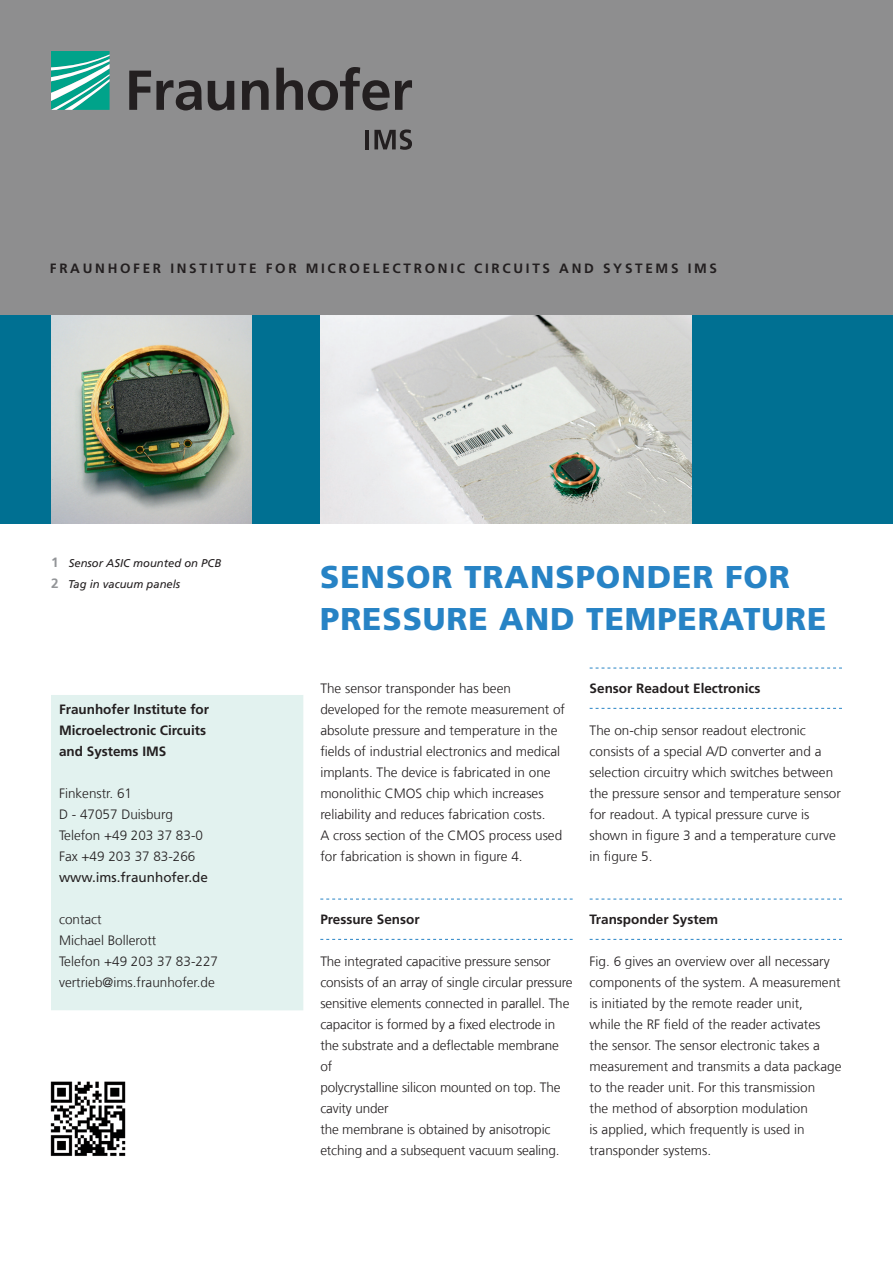
<style>
.page{position:relative;width:893px;height:1263px;background:#fff}
.page>*{position:absolute;margin:0;border:0;box-sizing:border-box;transform-origin:0 0}
.t1{font:900 31.5px/42px "Frutiger LT Com";letter-spacing:.03em;color:#2783c5}
.t2{font:300 13.5px/21px "Frutiger LT Com";color:#231f20}
.t3{font:700 13.5px/21px "Frutiger LT Com";color:#231f20}
.t4{font:13.5px "Frutiger LT Com";color:#231f20}
.t5{font:700 13.5px "Frutiger LT Com";letter-spacing:.2em;color:#231f20}
.t6{font:italic 11.25px/21px "Frutiger LT Com";color:#231f20}
.s1{font-weight:700;font-style:normal;font-size:13.5px;color:#939598}
</style>
<div class="page">
<div style="left:0;top:0;width:893px;height:315px;background:#8e8e8f"></div>
<svg style="left:320px;top:899px;width:253px;height:1px"></svg>
<svg style="left:320px;top:939px;width:253px;height:1px"></svg>
<svg style="left:590px;top:668px;width:252px;height:1px"></svg>
<svg style="left:590px;top:708px;width:252px;height:1px"></svg>
<svg style="left:590px;top:899px;width:252px;height:1px"></svg>
<svg style="left:590px;top:939px;width:252px;height:1px"></svg>
<div style="left:51px;top:695px;width:252px;height:315px;background:#e2f2ef"></div>
<svg style="left:51px;top:51px;width:59px;height:59px;background:#49baa9"></svg>
<svg style="left:129px;top:67px;width:283px;height:43px"></svg>
<hr style="left:365px;top:130px;width:4px;height:19px;background:#231f20">
<svg style="left:374px;top:129px;width:38px;height:21px"></svg>
<div style="left:0;top:315px;width:893px;height:208px;background:#007092"></div>
<img style="left:320px;top:315px;width:372px;height:208px">
<img style="left:51px;top:315px;width:200px;height:208px">
<img style="left:50px;top:1081px;width:76px;height:75px">
<p class="t5" style="left:50px;top:260px;width:131px">FRAUNHOFER institute</p>
<p class="t3" style="left:266px;top:258px;width:11px">for</p>
<p class="t3" style="left:306px;top:258px;width:12px">microe</p>
<p class="t3" style="left:373px;top:258px;width:21px">lectronic</p>
<p class="t3" style="left:474px;top:258px;width:11px">circuits</p>
<p class="t3" style="left:559px;top:258px;width:78px">an d systems</p>
<p class="t3" style="left:688px;top:258px;width:11px">ims</p>
<p class="t6" style="left:51px;top:553px;width:172px"><span class="s1">1</span> Sensor ASIC mounted on PCB<br><span class="s1">2</span> Tag in vacuum panels</p>
<p class="t3" style="left:59px;top:699px;width:152px">Fraunhofer Institute for<br>Microelectronic Circuits and Systems IMS</p>
<p class="t2" style="left:59px;top:783px;width:145px">Finkenstr. 61<br>D - 47057 Duisburg<br>Telefon +49 203 37 83-0<br>Fax +49 203 37 83-266</p>
<p class="t4" style="left:59px;top:869px;width:150px">www.ims.fraunhofer.de</p>
<p class="t2" style="left:59px;top:909px;width:160px">contact<br>Michael Bollerott<br>Telefon +49 203 37 83-227 vertrieb@ims.fraunhofer.de</p>
<h1 class="t1" style="left:320px;top:556px;width:508px">SENSOR TRANSPONDER FOR<br>PRESSURE AND TEMPERATURE</h1>
<p class="t2" style="left:320px;top:678px;width:246px">The sensor transponder has been developed for the remote measurement of absolute pressure and temperature in the fields of industrial electronics and medical implants. The device is fabricated in one monolithic CMOS chip which increases reliability and reduces fabrication costs.<br>A cross section of the CMOS process used for fabrication is shown in figure 4.</p>
<p class="t3" style="left:590px;top:678px;width:172px">Sensor Readout Electronics</p>
<p class="t2" style="left:590px;top:720px;width:253px">The on-chip sensor readout electronic consists of a special A/D converter and a selection circuitry which switches between the pressure sensor and temperature sensor for readout. A typical pressure curve is shown in figure 3 and a temperature curve in figure 5.</p>
<p class="t3" style="left:320px;top:909px;width:101px">Pressure Sensor</p>
<p class="t2" style="left:320px;top:951px;width:254px">The integrated capacitive pressure sensor consists of an array of single circular pressure sensitive elements connected in parallel. The capacitor is formed by a fixed electrode in the substrate and a deflectable membrane of<br>polycrystalline silicon mounted on top. The cavity under<br>the membrane is obtained by anisotropic etching and a subsequent vacuum sealing.</p>
<p class="t3" style="left:590px;top:909px;width:130px">Transponder System</p>
<p class="t2" style="left:590px;top:951px;width:253px">Fig. 6 gives an overview over all necessary components of the system. A measurement is initiated by the remote reader unit,<br>while the RF field of the reader activates the sensor. The sensor electronic takes a measurement and transmits a data package to the reader unit. For this transmission<br>the method of absorption modulation<br>is applied, which frequently is used in transponder systems.</p>
</div>
